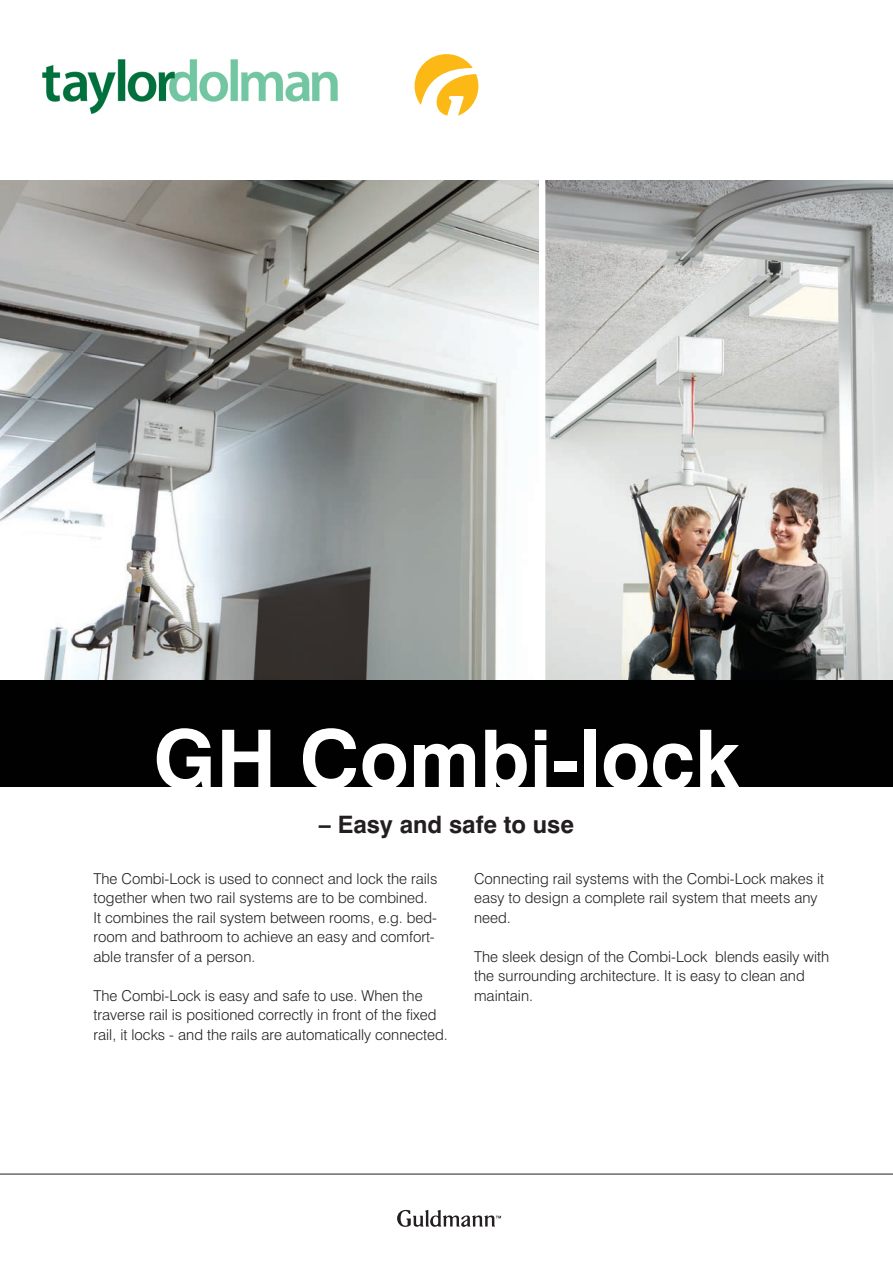
<style>
.page{position:relative;width:893px;height:1263px;background:#fff}
.page>*{position:absolute;margin:0;border:0;box-sizing:border-box;transform-origin:0 0}
.t1{font:700 81px "Swiss 721 BT";color:#fff}
.t2{font:700 24px "Swiss 721 BT";color:#231f20}
.t3{font:300 15px/19.5px "Swiss 721 BT";color:#231f20}
</style>
<div class="page">
<svg style="left:397px;top:1210px;width:104px;height:17px"></svg>
<svg style="left:415px;top:54px;width:63px;height:61px"></svg>
<hr style="left:0;top:1174px;width:893px;height:1px;background:#231f20">
<img style="left:545px;top:181px;width:348px;height:499px">
<img style="left:0;top:181px;width:539px;height:499px">
<div style="left:0;top:680px;width:893px;height:107px;background:#010101"></div>
<img style="left:43px;top:60px;width:294px;height:53px">
<h1 class="t1" style="left:153px;top:710px;width:588px">GH Combi-lock</h1>
<h2 class="t2" style="left:319px;top:810px;width:257px">– Easy and safe to use</h2>
<p class="t3" style="left:94px;top:868px;width:345px">The Combi-Lock is used to connect and lock the rails together when two rail systems are to be combined.<br>It combines the rail system between rooms, e.g. bed&shy;room and bathroom to achieve an easy and comfort&shy;able transfer of a person.</p>
<p class="t3" style="left:94px;top:985px;width:356px">The Combi-Lock is easy and safe to use. When the traverse rail is positioned correctly in front of the fixed rail, it locks - and the rails are automatically connected.</p>
<p class="t3" style="left:474px;top:868px;width:352px">Connecting rail systems with the Combi-Lock makes it easy to design a complete rail system that meets any need.</p>
<p class="t3" style="left:474px;top:946px;width:357px">The sleek design of the Combi-Lock blends easily with the surrounding architecture. It is easy to clean and maintain.</p>
</div>
